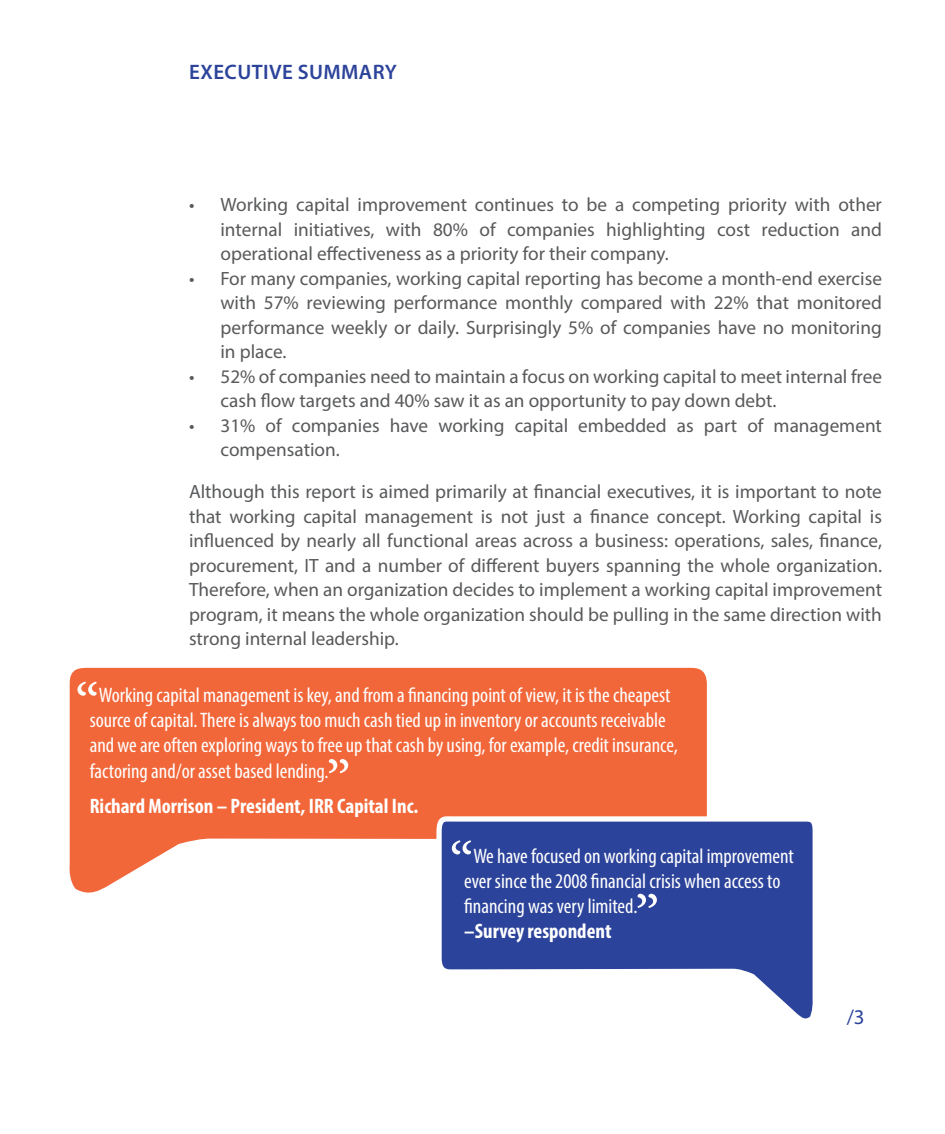
<style>
.page{position:relative;width:945px;height:1134px;background:#fff}
.page>*{position:absolute;margin:0;border:0;box-sizing:border-box;transform-origin:0 0}
.t1{font:61.25px "Minion Pro";color:#fff}
.t2{font:condensed 21px/25.2px "Myriad Pro";color:#fff}
.t3{font:700 condensed 21px "Myriad Pro";color:#fff}
.t4{font:600 21px "Myriad Pro";letter-spacing:.02em;color:#2c439b}
.t5{font:21px "Myriad Pro";color:#2c439b}
.t6{font:19.25px/24.5px "Myriad Pro";color:#58595b;text-align:justify}
</style>
<div class="page">
<svg style="left:69px;top:667px;width:638px;height:226px;background:#f37b54"></svg>
<svg style="left:434px;top:814px;width:379px;height:205px"></svg>
<p class="t4" style="left:189px;top:58px;width:209px">EXECUTIVE SUMMARY</p>
<p class="t6" style="left:220px;top:192px;width:663px;text-indent:-31px">• Working capital improvement continues to be a competing priority with other internal initiatives, with 80% of companies highlighting cost reduction and operational effectiveness as a priority for their company.</p>
<p class="t6" style="left:220px;top:266px;width:663px;text-indent:-31px">• For many companies, working capital reporting has become a month-end exercise with 57% reviewing performance monthly compared with 22% that monitored performance weekly or daily. Surprisingly 5% of companies have no monitoring in place.</p>
<p class="t6" style="left:220px;top:364px;width:663px;text-indent:-31px">• 52% of companies need to maintain a focus on working capital to meet internal free cash flow targets and 40% saw it as an opportunity to pay down debt.</p>
<p class="t6" style="left:220px;top:413px;width:663px;text-indent:-31px">• 31% of companies have working capital embedded as part of management compensation.</p>
<p class="t6" style="left:189px;top:479px;width:695px">Although this report is aimed primarily at financial executives, it is important to note that working capital management is not just a finance concept. Working capital is influenced by nearly all functional areas across a business: operations, sales, finance, procurement, IT and a number of different buyers spanning the whole organization.<br>Therefore, when an organization decides to implement a working capital improvement program, it means the whole organization should be pulling in the same direction with strong internal leadership.</p>
<h1 class="t1" style="left:75px;top:665px;width:26px">“</h1>
<p class="t2" style="left:90px;top:682px;width:590px;text-indent:9px">Working capital management is key, and from a financing point of view, it is the cheapest source of capital. There is always too much cash tied up in inventory or accounts receivable and we are often exploring ways to free up that cash by using, for example, credit insurance, factoring and/or asset based lending.</p>
<p class="t3" style="left:90px;top:793px;width:330px">Richard Morrison – President, IRR Capital Inc.</p>
<h1 class="t1" style="left:326px;top:742px;width:26px">”</h1>
<h1 class="t1" style="left:449px;top:824px;width:26px">“</h1>
<p class="t2" style="left:464px;top:843px;width:331px;text-indent:9px">We have focused on working capital improvement ever since the 2008 financial crisis when access to financing was very limited.</p>
<p class="t3" style="left:464px;top:918px;width:149px">–Survey respondent</p>
<h1 class="t1" style="left:635px;top:877px;width:26px">”</h1>
<p class="t5" style="left:847px;top:1004px;width:19px">/3</p>
</div>
